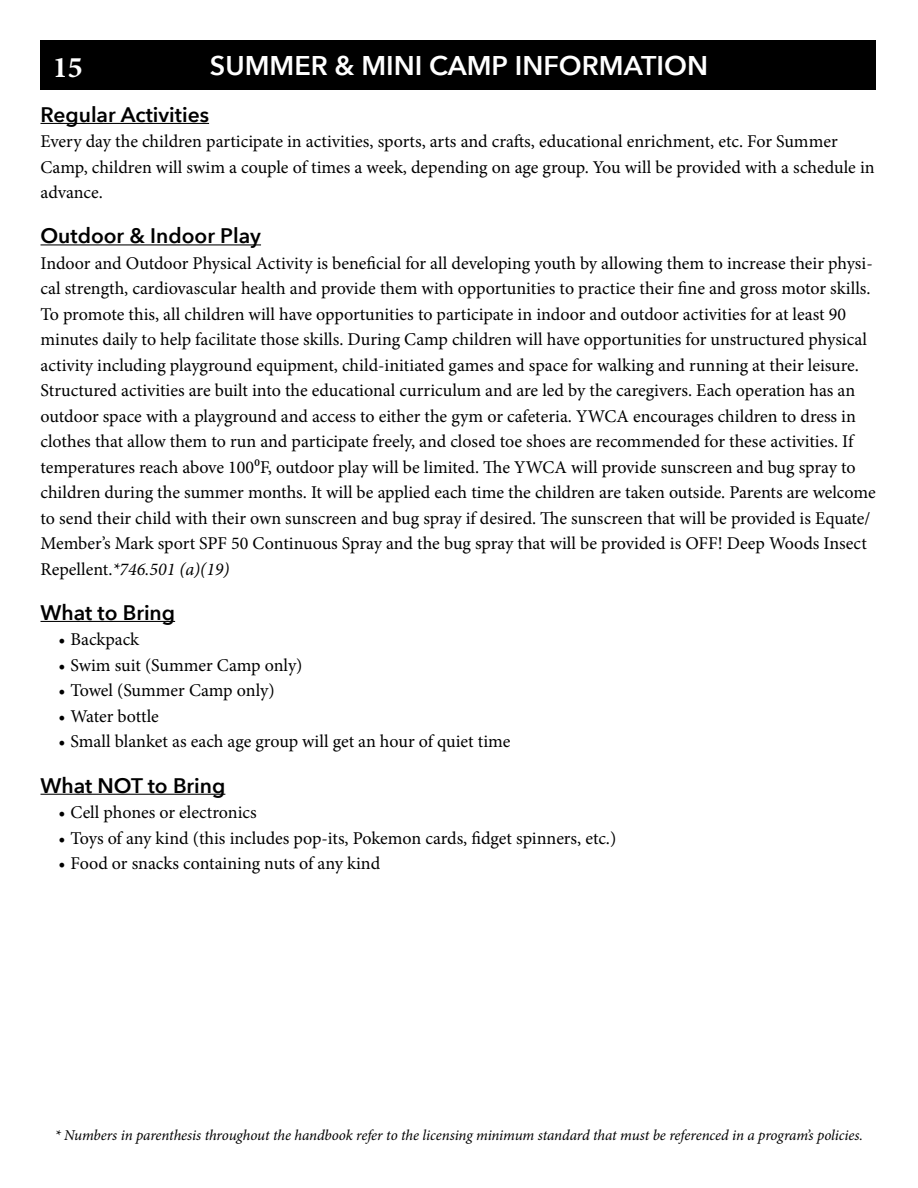
<style>
.page{position:relative;width:918px;height:1188px;background:#fff}
.page>*{position:absolute;margin:0;border:0;box-sizing:border-box;transform-origin:0 0}
.t1{font:700 30px "Minion Pro";color:#fff}
.t2{font:600 27px "Avenir Next";color:#fff}
.t3{font:600 21px "Avenir Next";color:#000}
.t4{font:18px/25.5px "Minion Pro";color:#000}
.t5{font:italic 15px "Minion Pro";letter-spacing:-.01em;color:#000}
.s1{font-style:italic}
</style>
<div class="page">
<div style="left:40px;top:41px;width:836px;height:49px;background:#000"></div>
<hr style="left:40px;top:123px;width:169px;height:1px;background:#000">
<hr style="left:40px;top:244px;width:221px;height:1px;background:#000">
<hr style="left:40px;top:621px;width:135px;height:1px;background:#000">
<hr style="left:40px;top:794px;width:185px;height:1px;background:#000">
<h1 class="t1" style="left:53px;top:46px;width:31px">15</h1>
<h2 class="t2" style="left:210px;top:42px;width:500px">SUMMER &amp; MINI CAMP INFORMATION</h2>
<p class="t3" style="left:40px;top:97px;width:170px">Regular Activities</p>
<p class="t4" style="left:40px;top:129px;width:836px">Every day the children participate in activities, sports, arts and crafts, educational enrichment, etc. For Summer<br>Camp, children will swim a couple of times a week, depending on age group. You will be provided with a schedule in advance.</p>
<p class="t3" style="left:40px;top:218px;width:222px">Outdoor &amp; Indoor Play</p>
<p class="t4" style="left:40px;top:250px;width:837px">Indoor and Outdoor Physical Activity is beneficial for all developing youth by allowing them to increase their physi&shy;cal strength, cardiovascular health and provide them with opportunities to practice their fine and gross motor skills.<br>To promote this, all children will have opportunities to participate in indoor and outdoor activities for at least 90 minutes daily to help facilitate those skills. During Camp children will have opportunities for unstructured physical activity including playground equipment, child-initiated games and space for walking and running at their leisure.<br>Structured activities are built into the educational curriculum and are led by the caregivers. Each operation has an outdoor space with a playground and access to either the gym or cafeteria. YWCA encourages children to dress in clothes that allow them to run and participate freely, and closed toe shoes are recommended for these activities. If temperatures reach above 100⁰F, outdoor play will be limited. The YWCA will provide sunscreen and bug spray to children during the summer months. It will be applied each time the children are taken outside. Parents are welcome to send their child with their own sunscreen and bug spray if desired. The sunscreen that will be provided is Equate/ Member’s Mark sport SPF 50 Continuous Spray and the bug spray that will be provided is OFF! Deep Woods Insect Repellent.<span class="s1">*746.501 (a)(19)</span></p>
<p class="t3" style="left:40px;top:595px;width:136px">What to Bring</p>
<p class="t4" style="left:58px;top:627px;width:82px">• Backpack</p>
<p class="t4" style="left:58px;top:652px;width:246px">• Swim suit (Summer Camp only)</p>
<p class="t4" style="left:58px;top:678px;width:218px">• Towel (Summer Camp only)</p>
<p class="t4" style="left:58px;top:703px;width:102px">• Water bottle</p>
<p class="t4" style="left:58px;top:729px;width:454px">• Small blanket as each age group will get an hour of quiet time</p>
<p class="t3" style="left:40px;top:767px;width:186px">What NOT to Bring</p>
<p class="t4" style="left:58px;top:800px;width:200px">• Cell phones or electronics</p>
<p class="t4" style="left:58px;top:825px;width:559px">• Toys of any kind (this includes pop-its, Pokemon cards, fidget spinners, etc.)</p>
<p class="t4" style="left:58px;top:851px;width:323px">• Food or snacks containing nuts of any kind</p>
<p class="t5" style="left:55px;top:1125px;width:810px">* Numbers in parenthesis throughout the handbook refer to the licensing minimum standard that must be referenced in a program’s policies.</p>
</div>
